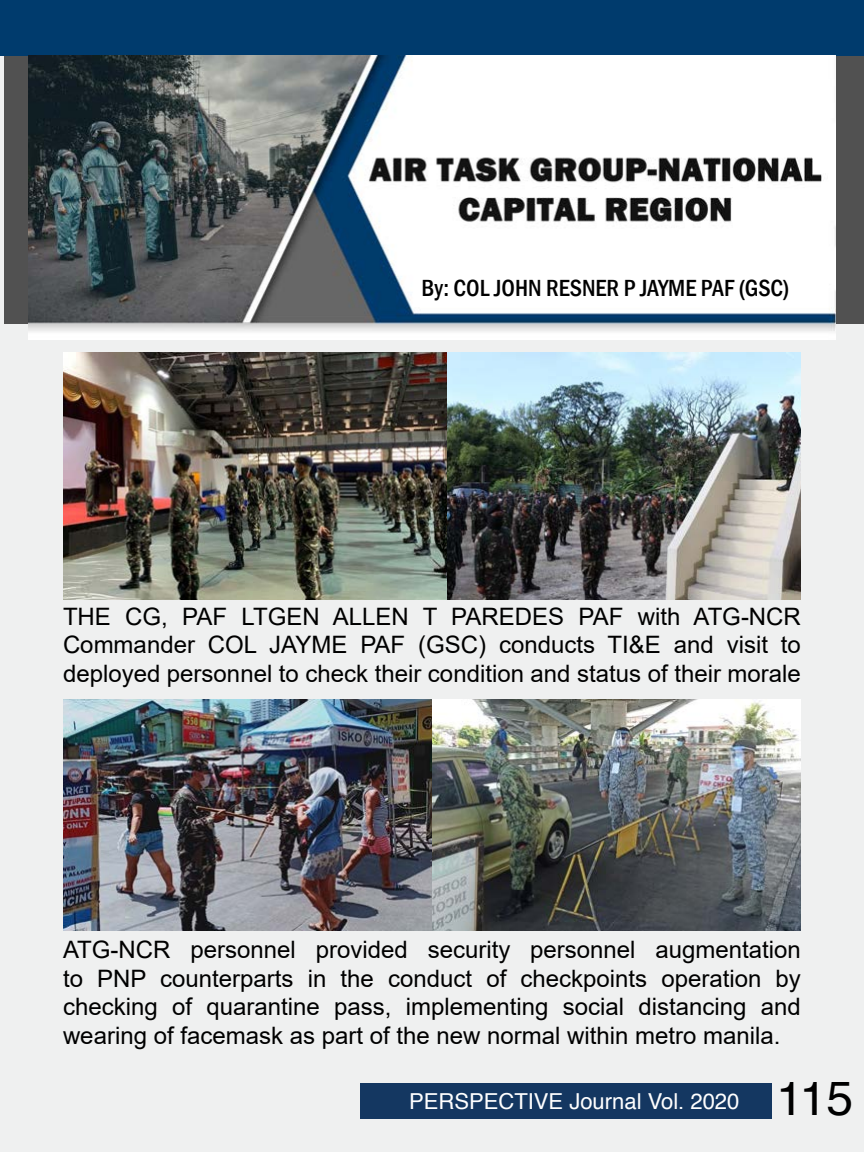
<style>
.page{position:relative;width:864px;height:1152px;background:#fff}
.page>*{position:absolute;margin:0;border:0;box-sizing:border-box;transform-origin:0 0}
.t1{font:24px/28.8px "Arial";color:#000;text-align:justify}
.t2{font:500 condensed 24px "Franklin Gothic";color:#000}
.t3{font:22px "Helvetica";color:#fff}
.s1{font-size:48px;color:#000}
</style>
<div class="page">
<div style="left:0;top:1px;width:864px;height:1151px;background:#eff0f0"></div>
<div style="left:5px;top:1px;width:859px;height:323px;background:#515151"></div>
<div style="left:0;top:0;width:864px;height:55px;background:#003b6d"></div>
<div style="left:360px;top:1083px;width:411px;height:36px;background:#143761"></div>
<img style="left:29px;top:55px;width:806px;height:284px">
<img style="left:63px;top:353px;width:385px;height:246px">
<img style="left:448px;top:353px;width:353px;height:246px">
<img style="left:63px;top:700px;width:738px;height:230px">
<p class="t2" style="left:422px;top:272px;width:369px">By: COL JOHN RESNER P JAYME PAF (GSC)</p>
<p class="t1" style="left:63px;top:602px;width:739px">THE CG, PAF LTGEN ALLEN T PAREDES PAF with ATG-NCR Commander COL JAYME PAF (GSC) conducts TI&amp;E and visit to deployed personnel to check their condition and status of their morale</p>
<p class="t1" style="left:63px;top:935px;width:739px">ATG-NCR personnel provided security personnel augmentation to PNP counterparts in the conduct of checkpoints operation by checking of quarantine pass, implementing social distancing and wearing of facemask as part of the new normal within metro manila.</p>
<p class="t3" style="left:409px;top:1084px;width:445px">PERSPECTIVE Journal Vol. 2020 <span class="s1">115</span></p>
</div>
